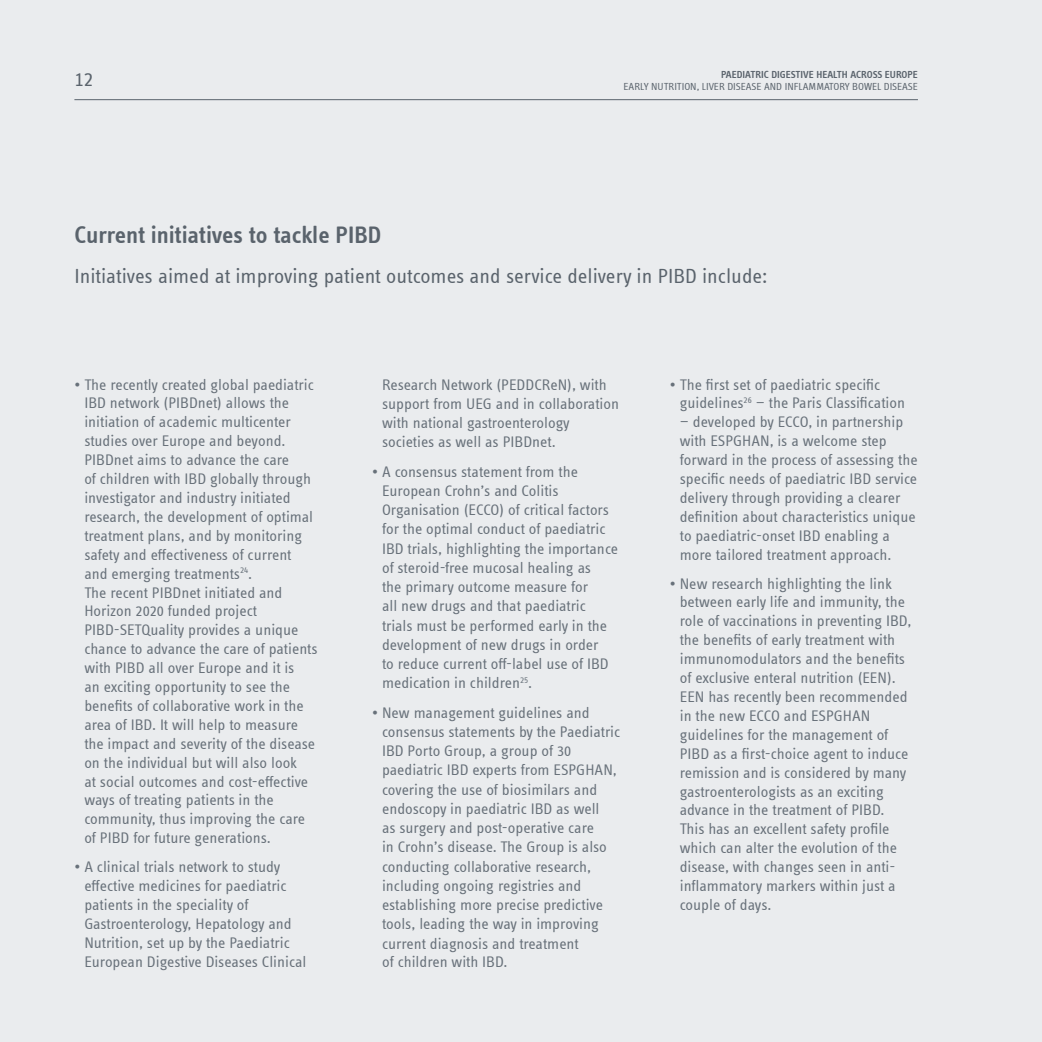
<style>
.page{position:relative;width:1042px;height:1042px;background:#eaecee}
.page>*{position:absolute;margin:0;border:0;box-sizing:border-box;transform-origin:0 0}
.t1{font:600 24.5px "Info Text Offc Pro";letter-spacing:-.01em;color:#5a636c}
.t2{font:21px "Info Text Offc Pro";color:#5a636c}
.t3{font:15.75px/18.9px "Info Text Offc Pro";color:#68717a}
.t4{font:10.5px "Info Text Offc Pro";color:#5a636c}
.t5{font:600 10.5px "Info Text Offc Pro";color:#5a636c}
</style>
<div class="page">
<hr style="left:74px;top:99px;width:844px;height:1px;background:#5a636c">
<h2 class="t2" style="left:74px;top:67px;width:20px">12</h2>
<p class="t5" style="left:721px;top:68px;width:193px">PAED IATRIC DIGESTIVE HEALTH ACROSS EUROPE</p>
<p class="t4" style="left:623px;top:81px;width:148px">Early Nutrition , Liver Disease and</p>
<p class="t4" style="left:785px;top:81px;width:133px">In flammatory Bowel Disease</p>
<h1 class="t1" style="left:74px;top:220px;width:308px">CURRENT INITIATIVES TO TACKLE PIBD</h1>
<h2 class="t2" style="left:74px;top:263px;width:695px">Initiatives aimed at improving patient outcomes and service delivery in PIBD include:</h2>
<p class="t3" style="left:84px;top:374px;width:235px;text-indent:-10px">• The recently created global paediatric I BD network (PI BDnet) allows the initiation of academic multicenter studies over Europe and beyond.<br>PIBDnet aims to advance the care<br>of children with I BD globally through investigator and industry initiated research, the development of optimal treatment plans, and by monitoring safety and effectiveness of current and emerging treatments<sup>24</sup>.<br>The recent PI BDnet initiated and Horizon 2020 funded project PIBD-SETQuality provides a unique chance to advance the care of patients with PI BD all over Europe and it is<br>an exciting opportunity to see the benefits of collaborative work in the area of IBD. It will help to measure the impact and severity of the disease on the individual but will also look<br>at social outcomes and cost-effective ways of treating patients in the community, thus improving the care of PI BD for future generations.</p>
<p class="t3" style="left:84px;top:857px;width:224px;text-indent:-10px">• A clinical trials network to study effective medicines for paediatric patients in the speciality of Gastroenterology, Hepatology and Nutrition, set up by the Paediatric European Digestive Diseases Clinical</p>
<p class="t3" style="left:382px;top:374px;width:239px">Research Network (PEDDCReN), with support from UEG and in collaboration with national gastroenterology societies as well as PI BDnet.</p>
<p class="t3" style="left:382px;top:461px;width:237px;text-indent:-10px">• A consensus statement from the European Crohn’s and Colitis Organisation (ECCO) of critical factors for the optimal conduct of paediatric IBD trials, highlighting the importance of steroid-free mucosal healing as<br>the primary outcome measure for<br>all new drugs and that paediatric trials must be performed early in the development of new drugs in order<br>to reduce current off-label use of IBD medication in children<sup>25</sup>.</p>
<p class="t3" style="left:382px;top:702px;width:240px;text-indent:-10px">• New management guidelines and consensus statements by the Paediatric I BD Porto Group, a group of 30 paediatric IBD experts from ESPGHAN, covering the use of biosimilars and endoscopy in paediatric I BD as well<br>as surgery and post-operative care<br>in Crohn’s disease. The Group is also conducting collaborative research, including ongoing registries and establishing more precise predictive tools, leading the way in improving current diagnosis and treatment<br>of children with I BD.</p>
<p class="t3" style="left:680px;top:374px;width:227px;text-indent:-10px">• The first set of paediatric specific guidelines<sup>26</sup> — the Paris Classification</p>
<p class="t3" style="left:680px;top:412px;width:239px">— developed by ECCO, in partnership with ESPGHAN, is a welcome step forward in the process of assessing the specific needs of paediatric IBD service delivery through providing a clearer definition about characteristics unique to paediatric-onset IBD enabling a more tailored treatment approach.</p>
<p class="t3" style="left:680px;top:573px;width:233px;text-indent:-10px">• New research highlighting the link between early life and immunity, the role of vaccinations in preventing I BD, the benefits of early treatment with immunomodulators and the benefits of exclusive enteral nutrition (EEN).<br>EEN has recently been recommended in the new ECCO and ESPGHAN guidelines for the management of PIBD as a first-choice agent to induce remission and is considered by many gastroenterologists as an exciting advance in the treatment of PIBD.<br>This has an excellent safety profile which can alter the evolution of the disease, with changes seen in anti&shy;inflammatory markers within just a couple of days.</p>
</div>
